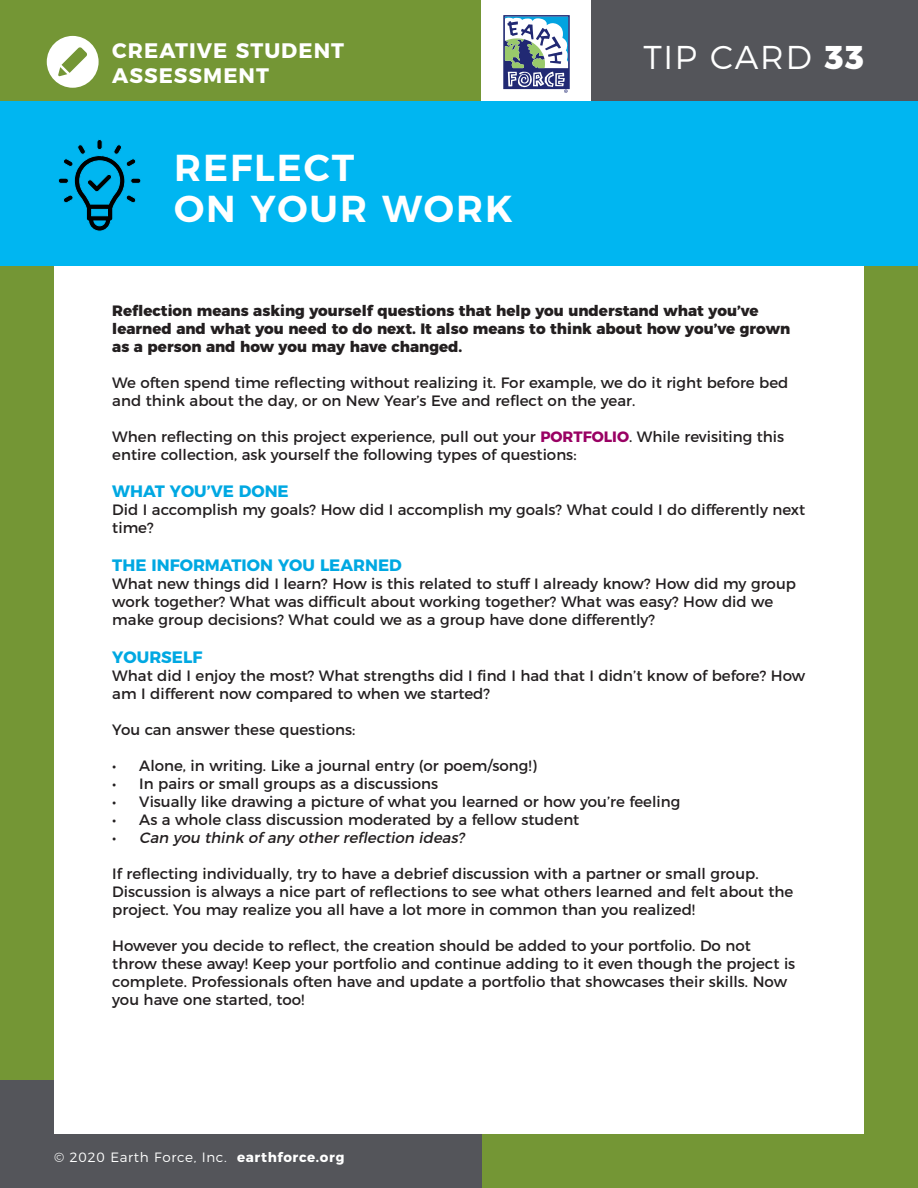
<style>
.page{position:relative;width:918px;height:1188px;background:#749635}
.page>*{position:absolute;margin:0;border:0;box-sizing:border-box;transform-origin:0 0}
.page_headers{font:600 37.5px/40.5px "Montserrat";letter-spacing:.05em;color:#fff}
.page_headers-2{font:300 33px "Montserrat";letter-spacing:.05em;color:#fff}
.t1{font:700 21px/25.5px "Montserrat";letter-spacing:.05em;color:#fff}
.t2{font:700 16.5px "Montserrat";color:#00a8e2}
.Tip_body{font:15px/18px "Montserrat";color:#231f20}
.Tip_First_graph{font:800 15px/18px "Montserrat";color:#231f20}
.t3{font:italic 15px "Montserrat";color:#231f20}
.t4{font:300 13.5px "Montserrat";letter-spacing:.05em;color:#fff}
.s1{font-weight:800}
.s2{font-weight:700;color:#990163}
.s3{font-style:normal}
.s4{font-weight:700}
</style>
<div class="page">
<div style="left:0;top:1080px;width:481px;height:108px;background:#54555a"></div>
<div style="left:481px;top:0;width:143px;height:135px;background:#fff"></div>
<div style="left:592px;top:0;width:326px;height:197px;background:#54555a"></div>
<div style="left:54px;top:102px;width:810px;height:1032px;background:#fff"></div>
<div style="left:0;top:102px;width:918px;height:164px;background:#00b6f1"></div>
<svg style="left:503px;top:15px;width:67px;height:78px"></svg>
<div style="left:47px;top:36px;width:52px;height:52px;background:#fff;border-radius:50%"></div>
<svg style="left:58px;top:47px;width:29px;height:29px"></svg>
<div style="left:97px;top:139px;width:5px;height:11px;background:#000;border-radius:3px"></div>
<div style="left:97px;top:139px;width:6px;height:11px;border:1px solid #00b6f1;border-radius:3px"></div>
<div style="left:58px;top:178px;width:10px;height:5px;background:#000;border-radius:3px"></div>
<div style="left:58px;top:178px;width:11px;height:6px;border:1px solid #00b6f1;border-radius:3px"></div>
<div style="left:131px;top:178px;width:10px;height:5px;background:#000;border-radius:3px"></div>
<div style="left:130px;top:178px;width:11px;height:6px;border:1px solid #00b6f1;border-radius:3px"></div>
<svg style="left:62px;top:144px;width:75px;height:87px"></svg>
<h3 class="t1" style="left:112px;top:36px;width:233px">CREATIVE STUDENT<br>ASSESSMENT</h3>
<p class="page_headers" style="left:174px;top:145px;width:340px">REFLECT<br>ON YOUR WORK</p>
<p class="page_headers-2" style="left:644px;top:32px;width:222px">TIP CARD <span class="s1">33</span></p>
<p class="Tip_First_graph" style="left:112px;top:300px;width:679px">Reflection means asking yourself questions that help you understand what you’ve learned and what you need to do next. It also means to think about how you’ve grown as a person and how you may have changed.</p>
<p class="Tip_body" style="left:112px;top:372px;width:678px">We often spend time reflecting without realizing it. For example, we do it right before bed and think about the day, or on New Year’s Eve and reflect on the year.</p>
<p class="Tip_body" style="left:112px;top:426px;width:673px">When reflecting on this project experience, pull out your <span class="s2">PORTFOLIO</span>. While revisiting this entire collection, ask yourself the following types of questions:</p>
<h1 class="t2" style="left:112px;top:478px;width:178px">WHAT YOU’VE DONE</h1>
<p class="Tip_body" style="left:112px;top:500px;width:694px">Did I accomplish my goals? How did I accomplish my goals? What could I do differently next time?</p>
<h1 class="t2" style="left:112px;top:552px;width:291px">THE INFORMATION YOU LEARNED</h1>
<p class="Tip_body" style="left:112px;top:574px;width:685px">What new things did I learn? How is this related to stuff I already know? How did my group work together? What was difficult about working together? What was easy? How did we make group decisions? What could we as a group have done differently?</p>
<h1 class="t2" style="left:112px;top:644px;width:92px">YOURSELF</h1>
<p class="Tip_body" style="left:112px;top:665px;width:694px">What did I enjoy the most? What strengths did I find I had that I didn’t know of before? How am I different now compared to when we started?</p>
<p class="Tip_body" style="left:112px;top:719px;width:245px">You can answer these questions:</p>
<p class="Tip_body" style="left:112px;top:755px;width:426px">• Alone, in writing. Like a journal entry (or poem/song!)</p>
<p class="Tip_body" style="left:112px;top:773px;width:327px">• In pairs or small groups as a discussions</p>
<p class="Tip_body" style="left:112px;top:791px;width:570px">• Visually like drawing a picture of what you learned or how you’re feeling</p>
<p class="Tip_body" style="left:112px;top:809px;width:469px">• As a whole class discussion moderated by a fellow student</p>
<p class="t3" style="left:112px;top:826px;width:357px"><span class="s3">•</span> Can you think of any otherreflection ideas?</p>
<p class="Tip_body" style="left:112px;top:863px;width:683px">If reflecting individually, try to have a debrief discussion with a partner or small group.<br>Discussion is always a nice part of reflections to see what others learned and felt about the project. You may realize you all have a lot more in common than you realized!</p>
<p class="Tip_body" style="left:112px;top:935px;width:685px">However you decide to reflect, the creation should be added to your portfolio. Do not throw these away! Keep your portfolio and continue adding to it even though the project is complete. Professionals often have and update a portfolio that showcases their skills. Now you have one started, too!</p>
<p class="t4" style="left:54px;top:1146px;width:292px">© 2020 Earth Force, Inc. <span class="s4">earthforce.org</span></p>
</div>
